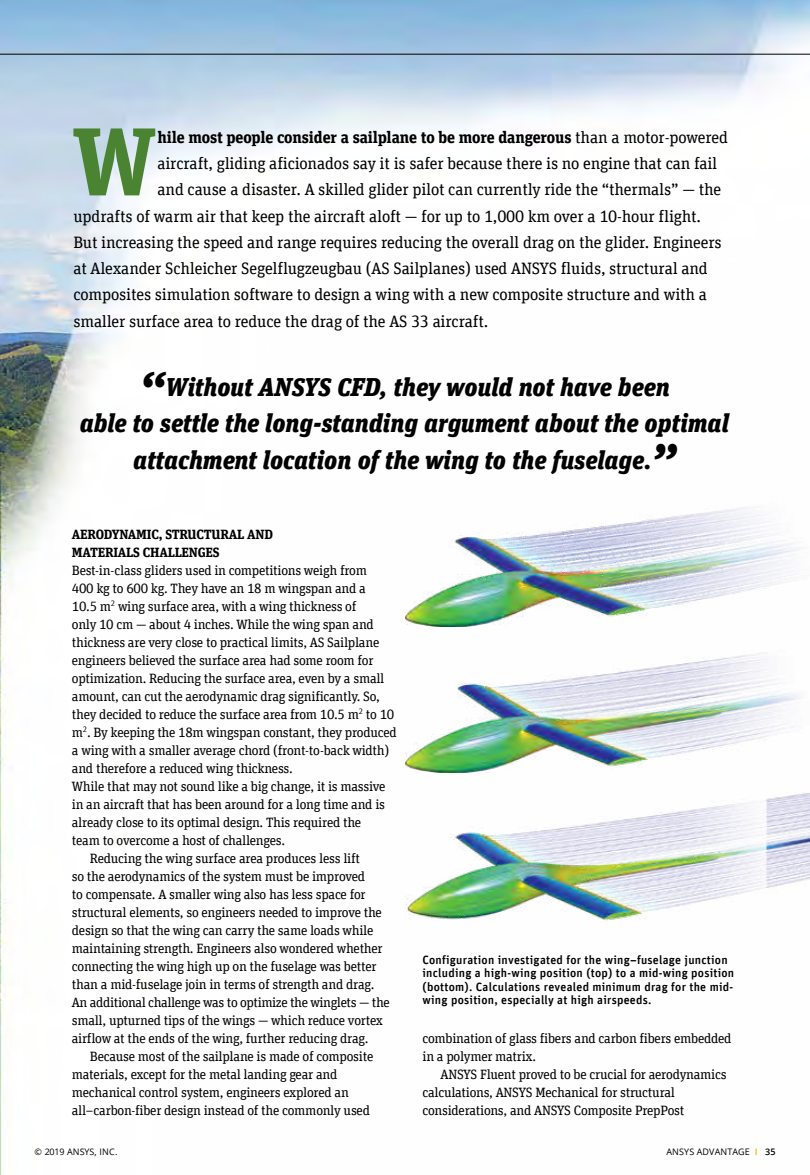
<style>
.page{position:relative;width:810px;height:1175px;background:#fff}
.page>*{position:absolute;margin:0;border:0;box-sizing:border-box;transform-origin:0 0}
.t1{font:700 96.15px "Unit Slab Offc Pro";color:#4a8332;scale:1.05 1}
.t2{font:italic 900 25.5px/36px "Unit Slab Offc Pro";color:#000;text-align:center}
.t3{font:16.5px "Unit Slab Offc Pro";letter-spacing:-.01em;color:#000}
.t4{font:700 16.5px "Unit Slab Offc Pro";letter-spacing:-.01em;color:#000}
.t5{font:13.5px/18px "Unit Slab Offc Pro";letter-spacing:-.02em;color:#000}
.t6{font:700 13.5px/18px "Unit Slab Offc Pro";letter-spacing:-.015em;color:#000}
.t7{font:500 12px/13.5px "Unit Offc Pro";letter-spacing:.02em;color:#000}
.t8{font:9px "Open Sans";letter-spacing:.01em;color:#000}
.s1{font-weight:400}
.s2{font-size:48px}
.s3{font-weight:700;color:#f3c317}
.s4{font-weight:600}
</style>
<div class="page">
<img style="left:0;top:0;width:810px;height:1174px">
<hr style="left:0;top:54px;width:810px;height:1px;background:#000">
<img style="left:406px;top:496px;width:404px;height:130px">
<img style="left:406px;top:649px;width:404px;height:123px">
<img style="left:406px;top:792px;width:404px;height:133px">
<h1 class="t1" style="left:72px;top:91px;width:82px">W</h1>
<p class="t4" style="left:157px;top:125px;width:572px">hile most people consider a sailplane to be more dangerous <span class="s1">than a motor-powered</span></p>
<p class="t3" style="left:157px;top:152px;width:561px">aircraft, gliding aficionados say it is safer because there is no engine that can fail</p>
<p class="t3" style="left:157px;top:179px;width:565px">and cause a disaster. A skilled glider pilot can currently ride the “thermals” — the</p>
<p class="t3" style="left:73px;top:205px;width:629px">updrafts of warm air that keep the aircraft aloft — for up to 1,000 km over a 10-hour flight.</p>
<p class="t3" style="left:73px;top:231px;width:650px">But increasing the speed and range requires reducing the overall drag on the glider. Engineers</p>
<p class="t3" style="left:73px;top:257px;width:636px">at Alexander Schleicher Segelflugzeugbau (AS Sailplanes) used ANSYS fluids, structural and</p>
<p class="t3" style="left:73px;top:284px;width:635px">composites simulation software to design a wing with a new composite structure and with a</p>
<p class="t3" style="left:73px;top:310px;width:416px">smaller surface area to reduce the drag of the AS 33 aircraft.</p>
<h2 class="t2" style="left:80px;top:368px;width:651px"><span class="s2">“</span>Without ANSYS CFD, they would not have been<br>able to settle the long-standing argument about the optimal attachment location of the wing to the fuselage.<span class="s2">”</span></h2>
<p class="t6" style="left:72px;top:524px;width:203px">AERODYNAMIC, STRUCTURAL AND<br>MATERIALS CHALLENGES</p>
<p class="t5" style="left:72px;top:560px;width:297px">Best-in-class gliders used in competitions weigh from</p>
<p class="t5" style="left:72px;top:578px;width:296px">400 kg to 600 kg. They have an 18 m wingspan and a</p>
<p class="t5" style="left:72px;top:596px;width:286px">10.5 m<sup>2</sup> wing surface area, with a wing thickness of</p>
<p class="t5" style="left:72px;top:614px;width:303px">only 10 cm — about 4 inches. While the wing span and</p>
<p class="t5" style="left:72px;top:632px;width:309px">thickness are very close to practical limits, AS Sailplane</p>
<p class="t5" style="left:72px;top:650px;width:303px">engineers believed the surface area had some room for</p>
<p class="t5" style="left:72px;top:668px;width:314px">optimization. Reducing the surface area, even by a small</p>
<p class="t5" style="left:72px;top:686px;width:309px">amount, can cut the aerodynamic drag significantly. So,</p>
<p class="t5" style="left:72px;top:704px;width:324px">they decided to reduce the surface area from 10.5 m<sup>2</sup> to 10</p>
<p class="t5" style="left:72px;top:722px;width:327px">m<sup>2</sup>. By keeping the 18m wingspan constant, they produced</p>
<p class="t5" style="left:72px;top:740px;width:319px">a wing with a smaller average chord (front-to-back width)</p>
<p class="t5" style="left:72px;top:758px;width:223px">and therefore a reduced wing thickness.</p>
<p class="t5" style="left:72px;top:776px;width:315px">While that may not sound like a big change, it is massive</p>
<p class="t5" style="left:72px;top:794px;width:315px">in an aircraft that has been around for a long time and is</p>
<p class="t5" style="left:72px;top:812px;width:291px">already close to its optimal design. This required the</p>
<p class="t5" style="left:72px;top:830px;width:215px">team to overcome a host of challenges.</p>
<p class="t5" style="left:90px;top:848px;width:272px">Reducing the wing surface area produces less lift</p>
<p class="t5" style="left:72px;top:866px;width:295px">so the aerodynamics of the system must be improved</p>
<p class="t5" style="left:72px;top:884px;width:295px">to compensate. A smaller wing also has less space for</p>
<p class="t5" style="left:72px;top:902px;width:312px">structural elements, so engineers needed to improve the</p>
<p class="t5" style="left:72px;top:920px;width:303px">design so that the wing can carry the same loads while</p>
<p class="t5" style="left:72px;top:938px;width:312px">maintaining strength. Engineers also wondered whether</p>
<p class="t5" style="left:72px;top:956px;width:306px">connecting the wing high up on the fuselage was better</p>
<p class="t5" style="left:72px;top:974px;width:304px">than a mid-fuselage join in terms of strength and drag.</p>
<p class="t5" style="left:72px;top:992px;width:319px">An additional challenge was to optimize the winglets — the</p>
<p class="t5" style="left:72px;top:1010px;width:313px">small, upturned tips of the wings — which reduce vortex</p>
<p class="t5" style="left:72px;top:1028px;width:298px">airflow at the ends of the wing, further reducing drag.</p>
<p class="t5" style="left:90px;top:1046px;width:285px">Because most of the sailplane is made of composite</p>
<p class="t5" style="left:72px;top:1064px;width:267px">materials, except for the metal landing gear and</p>
<p class="t5" style="left:72px;top:1082px;width:279px">mechanical control system, engineers explored an</p>
<p class="t5" style="left:72px;top:1100px;width:300px">all–carbon-fiber design instead of the commonly used</p>
<p class="t7" style="left:423px;top:952px;width:313px">Configuration investigated for the wing–fuselage junction including a high-wing position (top) to a mid-wing position (bottom). Calculations revealed minimum drag for the mid&shy;wing position, especially at high airspeeds.</p>
<p class="t5" style="left:423px;top:1029px;width:311px">combination of glass fibers and carbon fibers embedded in a polymer matrix.</p>
<p class="t5" style="left:423px;top:1065px;width:306px;text-indent:18px">ANSYS Fluent proved to be crucial for aerodynamics calculations, ANSYS Mechanical for structural considerations, and ANSYS Composite PrepPost</p>
<p class="t8" style="left:34px;top:1145px;width:84px">© 2019 ANSYS, INC.</p>
<p class="t8" style="left:667px;top:1145px;width:110px">ANSYS ADVANTAGE <span class="s3">I</span> <span class="s4">35</span></p>
</div>
